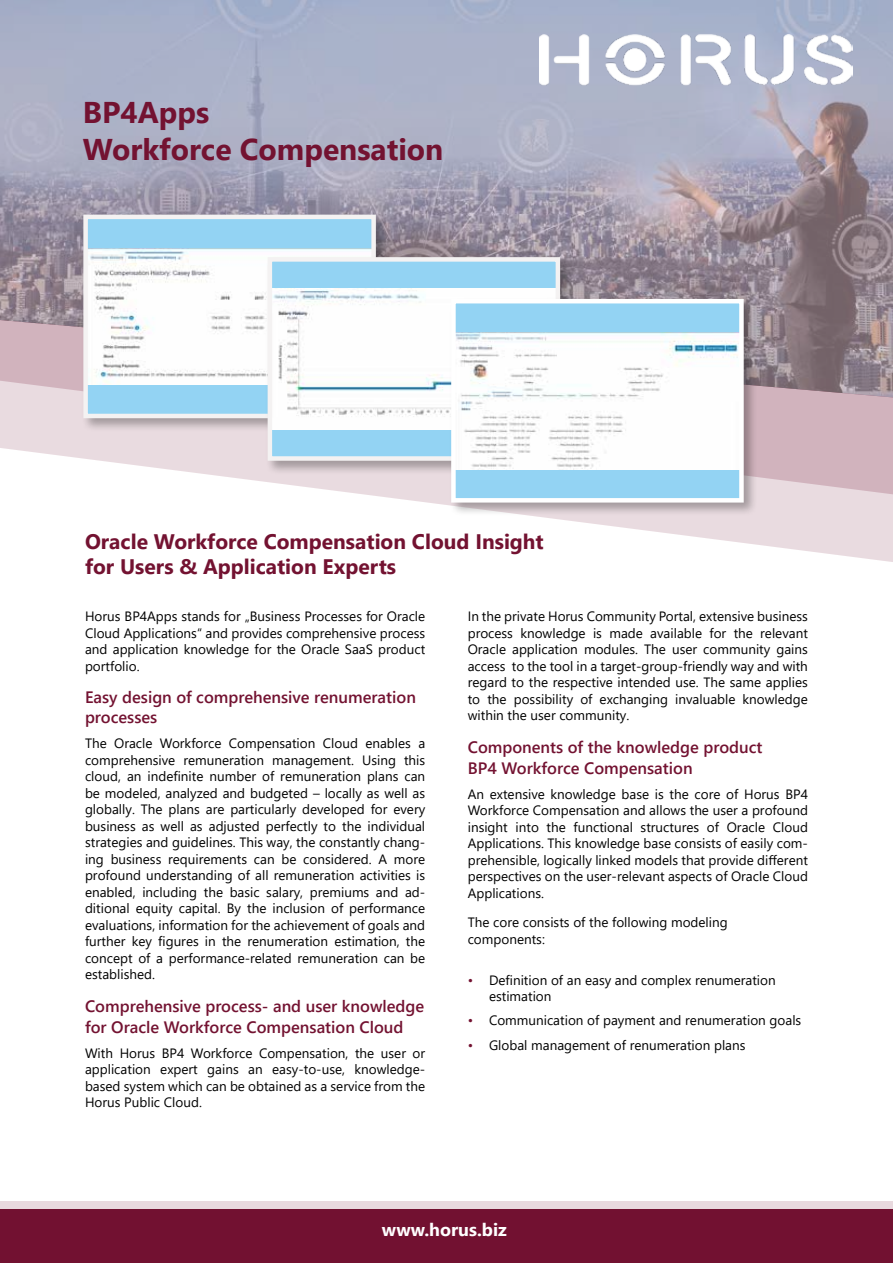
<style>
.page{position:relative;width:893px;height:1263px;background:#fff}
.page>*{position:absolute;margin:0;border:0;box-sizing:border-box;transform-origin:0 0}
.t1{font:700 30px/36px "Segoe UI";color:#731231}
.t2{font:700 21px/25.2px "Segoe UI";color:#731231}
.t3{font:700 18px "Segoe UI";color:#fff}
.t4{font:600 16.5px/21px "Segoe UI";color:#731231}
.t5{font:13.5px/16.5px "Segoe UI";color:#000;text-align:justify}
.s1{color:#731231}
</style>
<div class="page">
<svg style="left:409px;top:500px;width:484px;height:62px"></svg>
<svg style="left:0;top:401px;width:893px;height:99px"></svg>
<div style="left:0;top:1210px;width:893px;height:53px;background:#721131"></div>
<div style="left:0;top:1201px;width:893px;height:9px;background:#e8d9de"></div>
<img style="left:0;top:0;width:893px;height:398px">
<div style="left:81px;top:212px;width:309px;height:220px;background:#000;opacity:.3"></div>
<div style="left:86px;top:217px;width:288px;height:199px;background:#93d3f3"></div>
<img style="left:88px;top:248px;width:283px;height:137px">
<div style="left:83px;top:215px;width:293px;height:203px;border:4px solid #f4f2f2"></div>
<div style="left:265px;top:255px;width:309px;height:220px;background:#000;opacity:.3"></div>
<div style="left:270px;top:259px;width:288px;height:199px;background:#93d3f3"></div>
<img style="left:273px;top:288px;width:282px;height:142px">
<div style="left:268px;top:257px;width:292px;height:204px;border:4px solid #f4f2f2"></div>
<div style="left:449px;top:297px;width:309px;height:219px;background:#000;opacity:.3"></div>
<div style="left:453px;top:301px;width:288px;height:199px;background:#93d3f3"></div>
<img style="left:456px;top:332px;width:283px;height:138px">
<div style="left:451px;top:299px;width:293px;height:204px;border:4px solid #fff"></div>
<img style="left:540px;top:35px;width:313px;height:51px">
<h1 class="t1" style="left:83px;top:92px;width:362px">BP4Apps<br>Workforce Compensation</h1>
<h2 class="t2" style="left:85px;top:527px;width:460px">Oracle Workforce Compensation Cloud Insight for Users &amp; Application Experts</h2>
<p class="t5" style="left:85px;top:607px;width:342px">Horus BP4Apps stands for „Business Processes for Oracle Cloud Applications“ and provides comprehensive process and application knowledge for the Oracle SaaS product portfolio.</p>
<p class="t4" style="left:85px;top:686px;width:332px;line-height:19.8px">Easy design of comprehensive renumeration processes</p>
<p class="t5" style="left:85px;top:734px;width:342px">The Oracle Workforce Compensation Cloud enables a comprehensive remuneration management. Using this cloud, an indefinite number of remuneration plans can be modeled, analyzed and budgeted – locally as well as globally. The plans are particularly developed for every business as well as adjusted perfectly to the individual strategies and guidelines. This way, the constantly chang&shy;ing business requirements can be considered. A more profound understanding of all remuneration activities is enabled, including the basic salary, premiums and ad&shy;ditional equity capital. By the inclusion of performance evaluations, information for the achievement of goals and further key figures in the renumeration estimation, the concept of a performance-related remuneration can be established.</p>
<p class="t4" style="left:85px;top:994px;width:341px">Comprehensive process- and user knowledge for Oracle Workforce Compensation Cloud</p>
<p class="t5" style="left:85px;top:1043px;width:342px">With Horus BP4 Workforce Compensation, the user or application expert gains an easy-to-use, knowledge&shy;based system which can be obtained as a service from the Horus Public Cloud.</p>
<p class="t5" style="left:468px;top:607px;width:342px">In the private Horus Community Portal, extensive business process knowledge is made available for the relevant Oracle application modules. The user community gains access to the tool in a target-group-friendly way and with regard to the respective intended use. The same applies to the possibility of exchanging invaluable knowledge within the user community.</p>
<p class="t4" style="left:468px;top:735px;width:296px">Components of the knowledge product<br>BP4 Workforce Compensation</p>
<p class="t5" style="left:468px;top:785px;width:342px">An extensive knowledge base is the core of Horus BP4<br>Workforce Compensation and allows the user a profound insight into the functional structures of Oracle Cloud Applications. This knowledge base consists of easily com&shy;prehensible, logically linked models that provide different perspectives on the user-relevant aspects of Oracle Cloud Applications.</p>
<p class="t5" style="left:468px;top:913px;width:261px">The core consists of the following modeling components:</p>
<p class="t5" style="left:489px;top:970px;width:288px;text-indent:-21px"><span class="s1">•</span> Definition of an easy and complex renumeration estimation</p>
<p class="t5" style="left:468px;top:1011px;width:335px"><span class="s1">•</span> Communication of payment and renumeration goals</p>
<p class="t5" style="left:468px;top:1036px;width:279px"><span class="s1">•</span> Global management of renumeration plans</p>
<h3 class="t3" style="left:382px;top:1213px;width:126px">www.horus.biz</h3>
</div>
